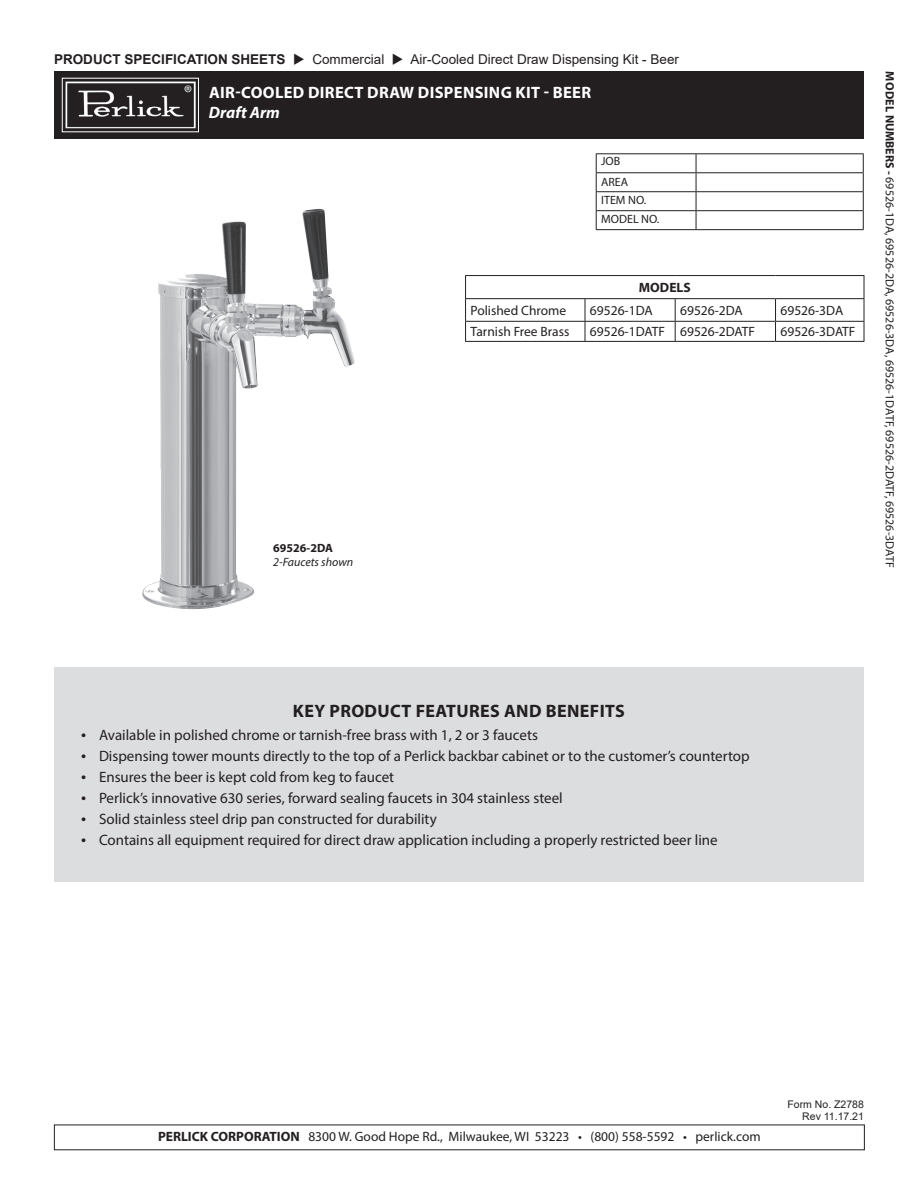
<style>
.page{position:relative;width:918px;height:1188px;background:#fff}
.page>*{position:absolute;margin:0;border:0;box-sizing:border-box;transform-origin:0 0}
.t1{font:700 18px "Myriad Pro";letter-spacing:.02em;color:#231f20}
.t2{font:700 16.5px "Myriad Pro";letter-spacing:.02em;color:#fff}
.t3{font:italic 700 16.5px "Myriad Pro";letter-spacing:.005em;color:#fff}
.t4{font:15px "Myriad Pro";color:#231f20}
.t5{font:13.5px "Myriad Pro";color:#231f20}
.t6{font:13.5px "Arial";color:#231f20}
.t7{font:700 13.5px "Myriad Pro";color:#231f20}
.t8{font:12px "Myriad Pro";color:#231f20}
.t9{font:italic 12px "Myriad Pro";color:#231f20}
.t10{font:700 12px "Myriad Pro";color:#231f20}
.t11{font:10.5px "Arial";color:#231f20}
.s1{font-weight:700}
.s2{font-size:18px}
</style>
<div class="page">
<div style="left:54px;top:667px;width:810px;height:214px;background:#dcdddf"></div>
<hr style="left:596px;top:153px;width:100px;height:1px;background:#231f20">
<hr style="left:696px;top:153px;width:168px;height:1px;background:#231f20">
<hr style="left:596px;top:172px;width:100px;height:1px;background:#231f20">
<hr style="left:696px;top:172px;width:168px;height:1px;background:#231f20">
<hr style="left:596px;top:191px;width:100px;height:1px;background:#231f20">
<hr style="left:696px;top:191px;width:168px;height:1px;background:#231f20">
<hr style="left:596px;top:210px;width:100px;height:1px;background:#231f20">
<svg style="left:596px;top:154px;width:1px;height:75px"></svg>
<hr style="left:696px;top:210px;width:168px;height:1px;background:#231f20">
<svg style="left:696px;top:154px;width:1px;height:75px"></svg>
<svg style="left:863px;top:154px;width:1px;height:75px"></svg>
<hr style="left:596px;top:229px;width:100px;height:1px;background:#231f20">
<hr style="left:696px;top:229px;width:168px;height:1px;background:#231f20">
<hr style="left:465px;top:275px;width:120px;height:1px;background:#231f20">
<hr style="left:585px;top:275px;width:90px;height:1px;background:#231f20">
<hr style="left:675px;top:275px;width:101px;height:1px;background:#231f20">
<hr style="left:776px;top:275px;width:88px;height:1px;background:#231f20">
<hr style="left:465px;top:298px;width:120px;height:1px;background:#231f20">
<hr style="left:585px;top:298px;width:90px;height:1px;background:#231f20">
<hr style="left:675px;top:298px;width:101px;height:1px;background:#231f20">
<hr style="left:776px;top:298px;width:88px;height:1px;background:#231f20">
<hr style="left:465px;top:321px;width:120px;height:1px;background:#231f20">
<svg style="left:465px;top:276px;width:1px;height:65px"></svg>
<hr style="left:585px;top:321px;width:90px;height:1px;background:#231f20">
<svg style="left:585px;top:299px;width:1px;height:42px"></svg>
<hr style="left:675px;top:321px;width:101px;height:1px;background:#231f20">
<svg style="left:675px;top:299px;width:1px;height:42px"></svg>
<hr style="left:776px;top:321px;width:88px;height:1px;background:#231f20">
<svg style="left:775px;top:299px;width:1px;height:42px"></svg>
<svg style="left:864px;top:276px;width:1px;height:65px"></svg>
<hr style="left:465px;top:341px;width:120px;height:1px;background:#231f20">
<hr style="left:585px;top:341px;width:90px;height:1px;background:#231f20">
<hr style="left:675px;top:341px;width:101px;height:1px;background:#231f20">
<hr style="left:776px;top:341px;width:88px;height:1px;background:#231f20">
<img style="left:142px;top:209px;width:213px;height:400px">
<div style="left:54px;top:71px;width:810px;height:68px;background:#231f20"></div>
<img style="left:65px;top:81px;width:131px;height:48px">
<p class="t6" style="left:54px;top:50px;width:627px"><span class="s1">PRODUCT SPECIFICATION SHEETS</span> ◆ Commercial ◆ Air-Cooled Direct Draw Dispensing Kit - Beer</p>
<p class="t2" style="left:209px;top:82px;width:384px">AIR-COOLED DIRECT DRAW DISPENSING KIT - BEER</p>
<p class="t3" style="left:209px;top:102px;width:73px">Draft Arm</p>
<p class="t8" style="left:601px;top:154px;width:21px">JOB</p>
<p class="t8" style="left:601px;top:174px;width:29px">AREA</p>
<p class="t8" style="left:601px;top:193px;width:47px">ITEM NO.</p>
<p class="t8" style="left:601px;top:212px;width:60px">MODEL NO.</p>
<p class="t7" style="left:639px;top:279px;width:53px">MODELS</p>
<p class="t10" style="left:273px;top:540px;width:61px">69526-2DA</p>
<p class="t9" style="left:273px;top:555px;width:82px">2-Faucets shown</p>
<p class="t5" style="left:471px;top:302px;width:97px">Polished Chrome</p>
<p class="t5" style="left:590px;top:302px;width:64px">69526-1DA</p>
<p class="t5" style="left:680px;top:302px;width:64px">69526-2DA</p>
<p class="t5" style="left:781px;top:302px;width:64px">69526-3DA</p>
<p class="t5" style="left:471px;top:324px;width:100px">Tarnish Free Brass</p>
<p class="t5" style="left:590px;top:324px;width:77px">69526-1DATF</p>
<p class="t5" style="left:680px;top:324px;width:77px">69526-2DATF</p>
<p class="t5" style="left:781px;top:324px;width:77px">69526-3DATF</p>
<p class="t8" style="left:897px;top:71px;width:498px;rotate:90deg"><span class="s1">MODEL NUMBERS -</span> 69526-1DA, 69526-2DA, 69526-3DA, 69526-1DATF, 69526-2DATF, 69526-3DATF</p>
<p class="t1" style="left:293px;top:699px;width:334px">KEY PRODUCT FEATURES AND BENEFITS</p>
<p class="t4" style="left:81px;top:726px;width:458px"><span class="s2">•</span> Available in polished chrome or tarnish-free brass with 1, 2 or 3 faucets</p>
<p class="t4" style="left:81px;top:747px;width:670px"><span class="s2">•</span> Dispensing tower mounts directly to the top of a Perlick backbar cabinet or to the customer’s countertop</p>
<p class="t4" style="left:81px;top:768px;width:315px"><span class="s2">•</span> Ensures the beer is kept cold from keg to faucet</p>
<p class="t4" style="left:81px;top:789px;width:483px"><span class="s2">•</span> Perlick’s innovative 630 series, forward sealing faucets in 304 stainless steel</p>
<p class="t4" style="left:81px;top:810px;width:357px"><span class="s2">•</span> Solid stainless steel drip pan constructed for durability</p>
<p class="t4" style="left:81px;top:831px;width:638px"><span class="s2">•</span> Contains all equipment required for direct draw application including a properly restricted beer line</p>
<p class="t5" style="left:158px;top:1128px;width:604px"><span class="s1">PERLICK CORPORATION</span> 8300 W. Good Hope Rd., Milwaukee, WI 53223 • (800) 558-5592 • perlick.com</p>
<p class="t11" style="left:788px;top:1097px;width:78px">Form No. Z2788</p>
<p class="t11" style="left:802px;top:1110px;width:63px">Rev 11.17.21</p>
</div>
